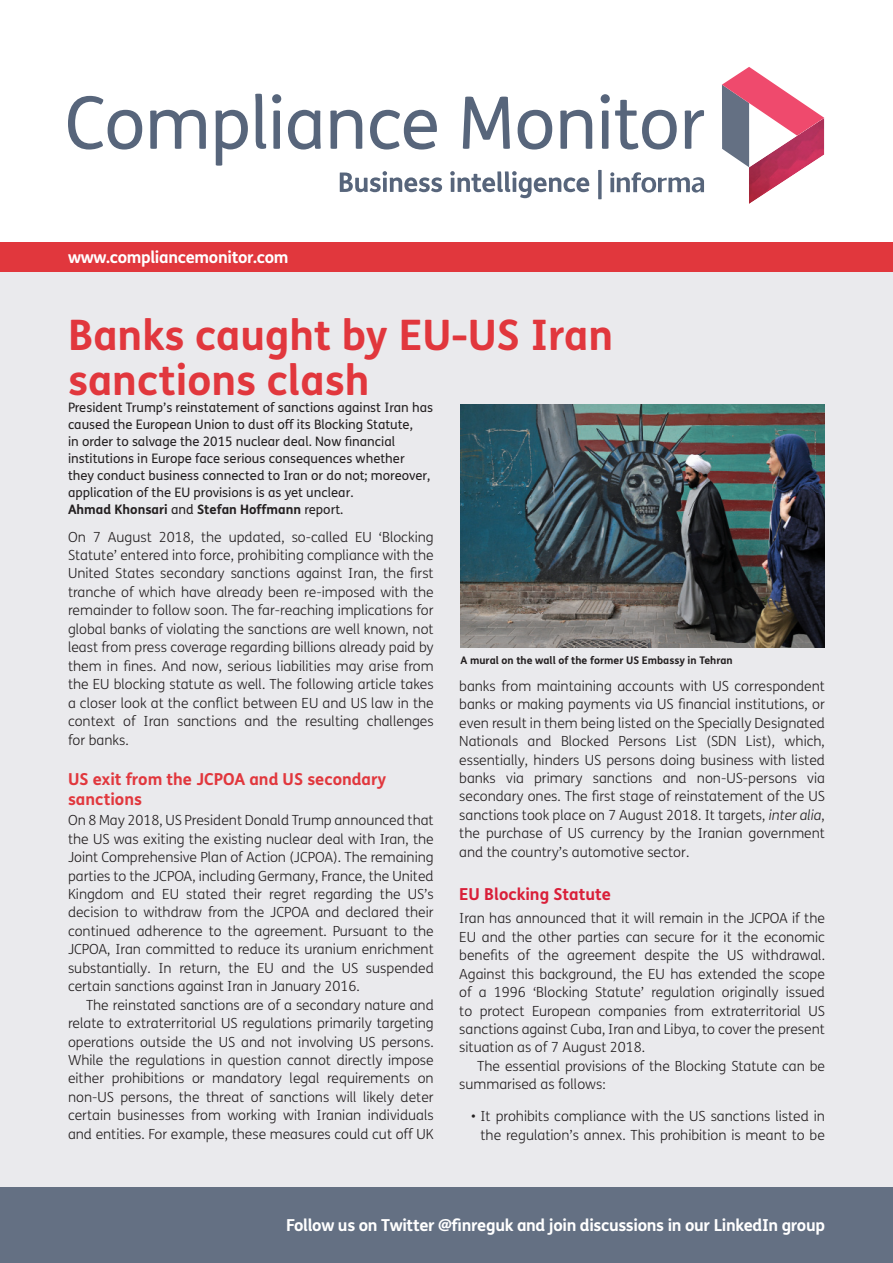
<style>
.page{position:relative;width:893px;height:1263px;background:#fff}
.page>*{position:absolute;margin:0;border:0;box-sizing:border-box;transform-origin:0 0}
.t1{font:700 42px/45px "FS Me";color:#e1373d}
.t2{font:700 16.5px "FS Me";letter-spacing:-.02em;color:#fff}
.t3{font:700 16.5px/19.5px "FS Me";color:#e1373d}
.t4{font:700 16.5px "FS Me";color:#d91f39}
.t5{font:300 13.95px/18.5px "FS Me";color:#231f20;text-align:justify}
.t6{font:13.05px/17px "FS Me";color:#231f20}
.t7{font:700 10.5px "FS Me";color:#231f20}
.s1{font-weight:700}
.s2{font-style:italic}
</style>
<div class="page">
<div style="left:0;top:1186px;width:893px;height:77px;background:#647083"></div>
<div style="left:0;top:242px;width:893px;height:30px;background:#e1373d"></div>
<svg style="left:68px;top:96px;width:74px;height:54px"></svg>
<svg style="left:150px;top:110px;width:56px;height:39px"></svg>
<svg style="left:216px;top:110px;width:32px;height:56px"></svg>
<svg style="left:255px;top:94px;width:11px;height:55px"></svg>
<svg style="left:272px;top:94px;width:9px;height:55px"></svg>
<svg style="left:288px;top:110px;width:33px;height:40px"></svg>
<svg style="left:330px;top:110px;width:32px;height:39px"></svg>
<svg style="left:370px;top:110px;width:67px;height:40px"></svg>
<svg style="left:463px;top:97px;width:47px;height:52px"></svg>
<svg style="left:518px;top:110px;width:34px;height:40px"></svg>
<svg style="left:560px;top:110px;width:32px;height:39px"></svg>
<svg style="left:601px;top:94px;width:76px;height:56px"></svg>
<svg style="left:685px;top:110px;width:19px;height:39px"></svg>
<svg style="left:340px;top:171px;width:102px;height:21px"></svg>
<svg style="left:450px;top:171px;width:139px;height:27px"></svg>
<svg style="left:598px;top:170px;width:4px;height:29px"></svg>
<svg style="left:610px;top:172px;width:94px;height:21px"></svg>
<img style="left:749px;top:167px;width:56px;height:37px">
<svg style="left:722px;top:67px;width:102px;height:100px"></svg>
<div style="left:0;top:272px;width:893px;height:914px;background:#eaeaed"></div>
<img style="left:460px;top:405px;width:365px;height:243px">
<p class="t2" style="left:68px;top:251px;width:222px">www.compliancemonitor.com</p>
<h1 class="t1" style="left:68px;top:317px;width:547px">Banks caught by EU-US Iran sanctions clash</h1>
<p class="t6" style="left:68px;top:401px;width:367px">President Trump’s reinstatement of sanctions against Iran has caused the European Union to dust off its Blocking Statute,<br>in order to salvage the 2015 nuclear deal. Now financial institutions in Europe face serious consequences whether they conduct business connected to Iran or do not; moreover, application of the EU provisions is as yet unclear.<br><span class="s1">Ahmad Khonsari</span> and <span class="s1">Stefan Hoffmann</span> report.</p>
<p class="t5" style="left:68px;top:529px;width:367px">On 7 August 2018, the updated, so-called EU ‘Blocking Statute’ entered into force, prohibiting compliance with the United States secondary sanctions against Iran, the first tranche of which have already been re-imposed with the remainder to follow soon. The far-reaching implications for global banks of violating the sanctions are well known, not least from press coverage regarding billions already paid by them in fines. And now, serious liabilities may arise from the EU blocking statute as well. The following article takes a closer look at the conflict between EU and US law in the context of Iran sanctions and the resulting challenges for banks.</p>
<p class="t3" style="left:68px;top:771px;width:320px">US exit from the JCPOA and US secondary sanctions</p>
<p class="t5" style="left:68px;top:812px;width:367px">On 8 May 2018, US President Donald Trump announced that the US was exiting the existing nuclear deal with Iran, the Joint Comprehensive Plan of Action (JCPOA). The remaining parties to the JCPOA, including Germany, France, the United Kingdom and EU stated their regret regarding the US’s decision to withdraw from the JCPOA and declared their continued adherence to the agreement. Pursuant to the JCPOA, Iran committed to reduce its uranium enrichment substantially. In return, the EU and the US suspended certain sanctions against Iran in January 2016.</p>
<p class="t5" style="left:68px;top:997px;width:367px;text-indent:18px">The reinstated sanctions are of a secondary nature and relate to extraterritorial US regulations primarily targeting operations outside the US and not involving US persons.<br>While the regulations in question cannot directly impose either prohibitions or mandatory legal requirements on non-US persons, the threat of sanctions will likely deter certain businesses from working with Iranian individuals and entities. For example, these measures could cut off UK</p>
<p class="t7" style="left:460px;top:656px;width:274px">A mural on the wall of the former US Embassy in Tehran</p>
<p class="t5" style="left:459px;top:678px;width:367px">banks from maintaining accounts with US correspondent banks or making payments via US financial institutions, or even result in them being listed on the Specially Designated Nationals and Blocked Persons List (SDN List), which, essentially, hinders US persons doing business with listed banks via primary sanctions and non-US-persons via secondary ones. The first stage of reinstatement of the US sanctions took place on 7 August 2018. It targets, <span class="s2">inter alia</span> , the purchase of US currency by the Iranian government and the country’s automotive sector.</p>
<p class="t4" style="left:459px;top:888px;width:153px">EU Blocking Statute</p>
<p class="t5" style="left:459px;top:910px;width:367px">Iran has announced that it will remain in the JCPOA if the EU and the other parties can secure for it the economic benefits of the agreement despite the US withdrawal.<br>Against this background, the EU has extended the scope of a 1996 ‘Blocking Statute’ regulation originally issued to protect European companies from extraterritorial US sanctions against Cuba, Iran and Libya, to cover the present situation as of 7 August 2018.</p>
<p class="t5" style="left:459px;top:1058px;width:367px;text-indent:18px">The essential provisions of the Blocking Statute can be summarised as follows:</p>
<p class="t5" style="left:471px;top:1108px;width:355px;text-align:right">• It prohibits compliance with the US sanctions listed in the regulation’s annex. This prohibition is meant to be</p>
<p class="t2" style="left:286px;top:1218px;width:540px">Follow us on Twitter @finreguk and join discussions in our LinkedIn group</p>
</div>
